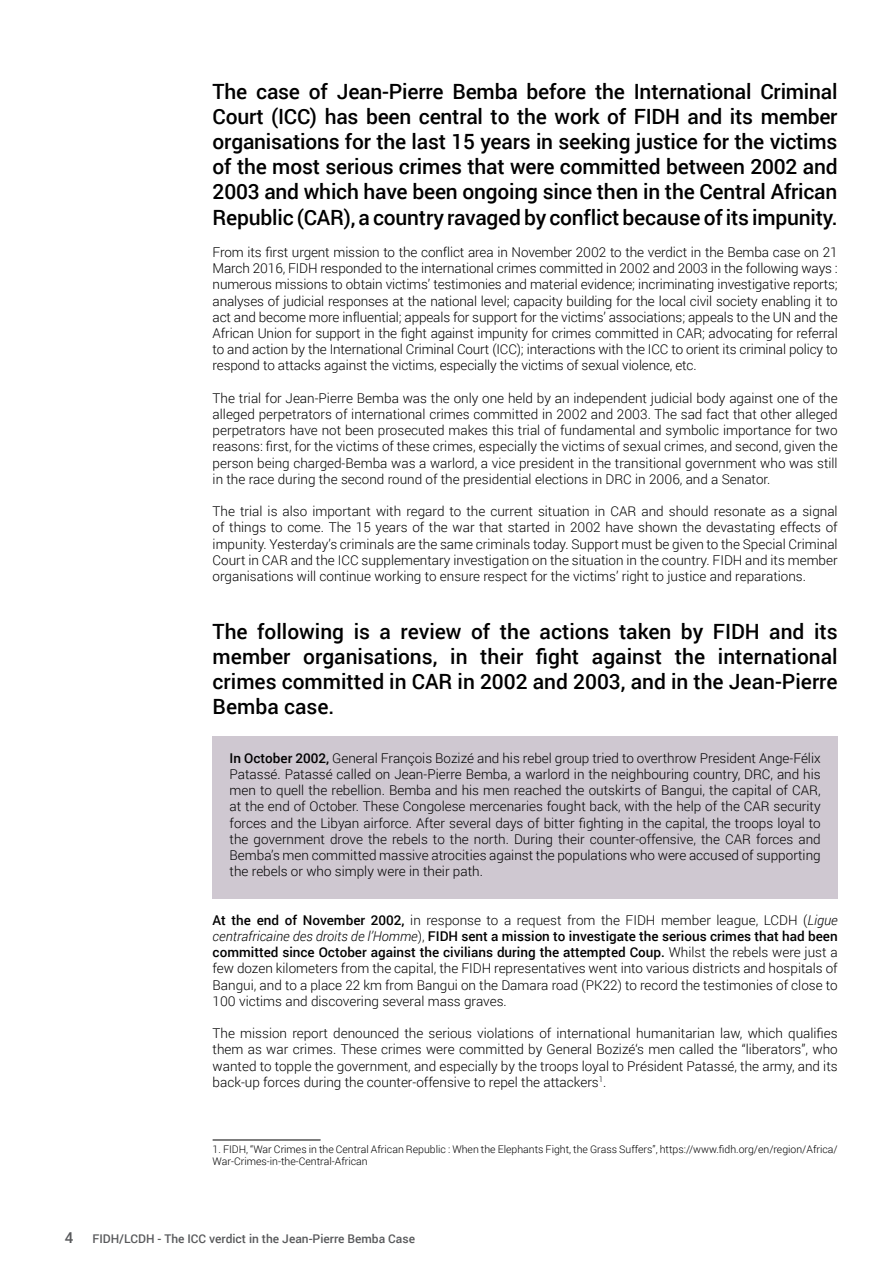
<style>
.page{position:relative;width:893px;height:1263px;background:#fff}
.page>*{position:absolute;margin:0;border:0;box-sizing:border-box;transform-origin:0 0}
.t1{font:500 21px/25.2px "Roboto";color:#000;text-align:justify}
.t2{font:500 15px "Roboto";color:#58595b}
.t3{font:300 13.5px/16.2px "Roboto";color:#000;text-align:justify}
.t4{font:500 12px "Roboto";color:#58595b}
.t5{font:300 10.5px/12.6px "Roboto";color:#000}
.s1{font-weight:500}
.s2{font-style:italic}
</style>
<div class="page">
<div style="left:213px;top:736px;width:625px;height:162px;background:#cfc8d1"></div>
<hr style="left:213px;top:1139px;width:108px;height:1px;background:#000">
<p class="t1" style="left:213px;top:78px;width:626px">The case of Jean-Pierre Bemba before the International Criminal Court (ICC) has been central to the work of FIDH and its member organisations for the last 15 years in seeking justice for the victims of the most serious crimes that were committed between 2002 and 2003 and which have been ongoing since then in the Central African Republic (CAR), a country ravaged by conflict because of its impunity.</p>
<p class="t3" style="left:213px;top:244px;width:627px">From its first urgent mission to the conflict area in November 2002 to the verdict in the Bemba case on 21<br>March 2016, FIDH responded to the international crimes committed in 2002 and 2003 in the following ways : numerous missions to obtain victims’ testimonies and material evidence; incriminating investigative reports; analyses of judicial responses at the national level; capacity building for the local civil society enabling it to act and become more influential; appeals for support for the victims’ associations; appeals to the UN and the African Union for support in the fight against impunity for crimes committed in CAR; advocating for referral to and action by the International Criminal Court (ICC); interactions with the ICC to orient its criminal policy to respond to attacks against the victims, especially the victims of sexual violence, etc.</p>
<p class="t3" style="left:213px;top:389px;width:627px">The trial for Jean-Pierre Bemba was the only one held by an independent judicial body against one of the alleged perpetrators of international crimes committed in 2002 and 2003. The sad fact that other alleged perpetrators have not been prosecuted makes this trial of fundamental and symbolic importance for two reasons: first, for the victims of these crimes, especially the victims of sexual crimes, and second, given the person being charged-Bemba was a warlord, a vice president in the transitional government who was still in the race during the second round of the presidential elections in DRC in 2006, and a Senator.</p>
<p class="t3" style="left:213px;top:503px;width:627px">The trial is also important with regard to the current situation in CAR and should resonate as a signal of things to come. The 15 years of the war that started in 2002 have shown the devastating effects of impunity. Yesterday’s criminals are the same criminals today. Support must be given to the Special Criminal Court in CAR and the ICC supplementary investigation on the situation in the country. FIDH and its member organisations will continue working to ensure respect for the victims’ right to justice and reparations.</p>
<h1 class="t1" style="left:213px;top:618px;width:627px">The following is a review of the actions taken by FIDH and its member organisations, in their fight against the international crimes committed in CAR in 2002 and 2003, and in the Jean-Pierre Bemba case.</h1>
<p class="t3" style="left:230px;top:749px;width:593px"><span class="s1">In October 2002,</span> General François Bozizé and his rebel group tried to overthrow President Ange-Félix Patassé. Patassé called on Jean-Pierre Bemba, a warlord in the neighbouring country, DRC, and his men to quell the rebellion. Bemba and his men reached the outskirts of Bangui, the capital of CAR, at the end of October. These Congolese mercenaries fought back, with the help of the CAR security forces and the Libyan airforce. After several days of bitter fighting in the capital, the troops loyal to the government drove the rebels to the north. During their counter-offensive, the CAR forces and Bemba’s men committed massive atrocities against the populations who were accused of supporting the rebels or who simply were in their path.</p>
<p class="t3" style="left:213px;top:911px;width:627px"><span class="s1">At the end of November 2002,</span> in response to a request from the FIDH member league, LCDH (<span class="s2">Ligue centrafricaine des droits de l’Homme</span>), <span class="s1">FIDH sent a mission to investigate the serious crimes that had been committed since October against the civilians during the attempted Coup.</span> Whilst the rebels were just a few dozen kilometers from the capital, the FIDH representatives went into various districts and hospitals of Bangui, and to a place 22 km from Bangui on the Damara road (PK22) to record the testimonies of close to 100 victims and discovering several mass graves.</p>
<p class="t3" style="left:213px;top:1025px;width:627px">The mission report denounced the serious violations of international humanitarian law, which qualifies them as war crimes. These crimes were committed by General Bozizé‘s men called the “liberators”, who wanted to topple the government, and especially by the troops loyal to Président Patassé, the army, and its back-up forces during the counter-offensive to repel the attackers<sup>1</sup>.</p>
<p class="t5" style="left:213px;top:1142px;width:627px">1. FIDH, “War Crimes in the Central African Republic : When the Elephants Fight, the Grass Suffers”, https://www.fidh.org/en/region/Africa/<br>War-Crimes-in-the-Central-African</p>
<p class="t2" style="left:65px;top:1227px;width:10px">4</p>
<p class="t4" style="left:92px;top:1231px;width:324px">FIDH/LCDH - The ICC verdict in the Jean-Pierre Bemba Case</p>
</div>
